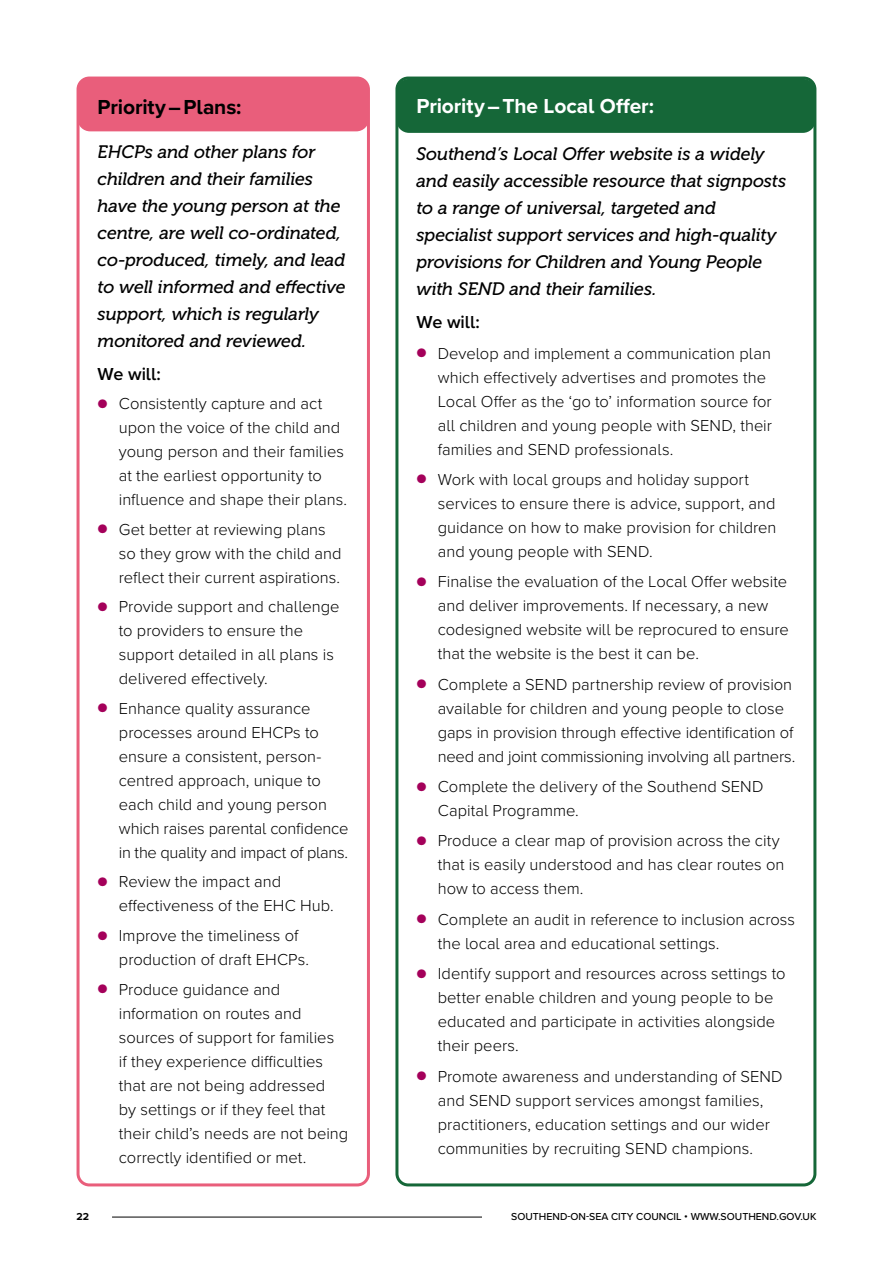
<style>
.page{position:relative;width:893px;height:1263px;background:#fff}
.page>*{position:absolute;margin:0;border:0;box-sizing:border-box;transform-origin:0 0}
.Subhead_lvl_2{font:700 21px "Proxima Nova";letter-spacing:-.005em;color:#fff}
.Subhead_lvl_2-2{font:700 21px "Proxima Nova";letter-spacing:-.005em;color:#000}
.t1{font:italic 18px/27px "Museo 500";letter-spacing:-.01em;color:#000}
.Body{font:600 18px "Proxima Nova";color:#000}
.t2{font:300 16.5px/24px "Proxima Nova";color:#000}
.t3{font:500 10.5px "Proxima Nova";color:#000}
.t4{font:700 10.5px "Proxima Nova";color:#000}
.s1{font-size:14.85px;color:#a4005a}
</style>
<div class="page">
<hr style="left:892px;top:0;width:1px;height:1263px;background:#edeeef">
<div style="left:77px;top:77px;width:292px;height:54px;background:#e95e7b;border-radius:13px"></div>
<div style="left:77px;top:77px;width:293px;height:1109px;border:3px solid #e95e7b;border-radius:11px"></div>
<div style="left:396px;top:79px;width:420px;height:54px;background:#156738;border-radius:13px"></div>
<div style="left:395px;top:77px;width:421px;height:1109px;border:3px solid #156738;border-radius:11px"></div>
<hr style="left:112px;top:1217px;width:370px;height:1px;background:#000">
<h3 class="Subhead_lvl_2-2" style="left:98px;top:92px;width:145px">Priority – Plans:</h3>
<p class="t1" style="left:98px;top:139px;width:249px">EHCPs and other plans for children and their families have the young person at the centre, are well co-ordinated, co-produced, timely, and lead to well informed and effective support, which is regularly monitored and reviewed.</p>
<p class="Body" style="left:98px;top:360px;width:65px">We will:</p>
<p class="t2" style="left:119px;top:391px;width:230px;text-indent:-21px"><span class="s1">●</span> Consistently capture and act upon the voice of the child and young person and their families at the earliest opportunity to influence and shape their plans.</p>
<p class="t2" style="left:119px;top:516px;width:224px;text-indent:-21px"><span class="s1">●</span> Get better at reviewing plans so they grow with the child and reflect their current aspirations.</p>
<p class="t2" style="left:119px;top:594px;width:222px;text-indent:-21px"><span class="s1">●</span> Provide support and challenge to providers to ensure the support detailed in all plans is delivered effectively.</p>
<p class="t2" style="left:119px;top:695px;width:231px;text-indent:-21px"><span class="s1">●</span> Enhance quality assurance processes around EHCPs to ensure a consistent, person&shy;centred approach, unique to each child and young person which raises parental confidence in the quality and impact of plans.</p>
<p class="t2" style="left:119px;top:869px;width:216px;text-indent:-21px"><span class="s1">●</span> Review the impact and effectiveness of the EHC Hub.</p>
<p class="t2" style="left:119px;top:923px;width:192px;text-indent:-21px"><span class="s1">●</span> Improve the timeliness of production of draft EHCPs.</p>
<p class="t2" style="left:119px;top:976px;width:231px;text-indent:-21px"><span class="s1">●</span> Produce guidance and information on routes and sources of support for families<br>if they experience difficulties that are not being addressed<br>by settings or if they feel that their child’s needs are not being correctly identified or met.</p>
<h3 class="Subhead_lvl_2" style="left:417px;top:90px;width:239px">Priority – The Local Offer:</h3>
<p class="t1" style="left:417px;top:140px;width:371px">Southend’s Local Offer website is a widely and easily accessible resource that signposts to a range of universal, targeted and specialist support services and high-quality provisions for Children and Young People with SEND and their families.</p>
<p class="Body" style="left:417px;top:309px;width:65px">We will:</p>
<p class="t2" style="left:438px;top:340px;width:336px;text-indent:-21px"><span class="s1">●</span> Develop and implement a communication plan which effectively advertises and promotes the Local Offer as the ‘go to’ information source for all children and young people with SEND, their families and SEND professionals.</p>
<p class="t2" style="left:438px;top:466px;width:340px;text-indent:-21px"><span class="s1">●</span> Work with local groups and holiday support services to ensure there is advice, support, and guidance on how to make provision for children and young people with SEND.</p>
<p class="t2" style="left:438px;top:569px;width:353px;text-indent:-21px"><span class="s1">●</span> Finalise the evaluation of the Local Offer website and deliver improvements. If necessary, a new codesigned website will be reprocured to ensure that the website is the best it can be.</p>
<p class="t2" style="left:438px;top:671px;width:359px;text-indent:-21px"><span class="s1">●</span> Complete a SEND partnership review of provision available for children and young people to close gaps in provision through effective identification of need and joint commissioning involving all partners.</p>
<p class="t2" style="left:438px;top:774px;width:327px;text-indent:-21px"><span class="s1">●</span> Complete the delivery of the Southend SEND<br>Capital Programme.</p>
<p class="t2" style="left:438px;top:828px;width:348px;text-indent:-21px"><span class="s1">●</span> Produce a clear map of provision across the city that is easily understood and has clear routes on how to access them.</p>
<p class="t2" style="left:438px;top:906px;width:359px;text-indent:-21px"><span class="s1">●</span> Complete an audit in reference to inclusion across the local area and educational settings.</p>
<p class="t2" style="left:438px;top:961px;width:349px;text-indent:-21px"><span class="s1">●</span> Identify support and resources across settings to better enable children and young people to be educated and participate in activities alongside their peers.</p>
<p class="t2" style="left:417px;top:1063px;width:368px;text-align:center"><span class="s1">●</span> Promote awareness and understanding of SEND and SEND support services amongst families, practitioners, education settings and our wider communities by recruiting SEND champions.</p>
<p class="t4" style="left:77px;top:1209px;width:14px">22</p>
<p class="t3" style="left:511px;top:1209px;width:307px">SOUTHEND-ON-SEA CITY COUNCIL • WWW.SOUTHEND.GOV.UK</p>
</div>
